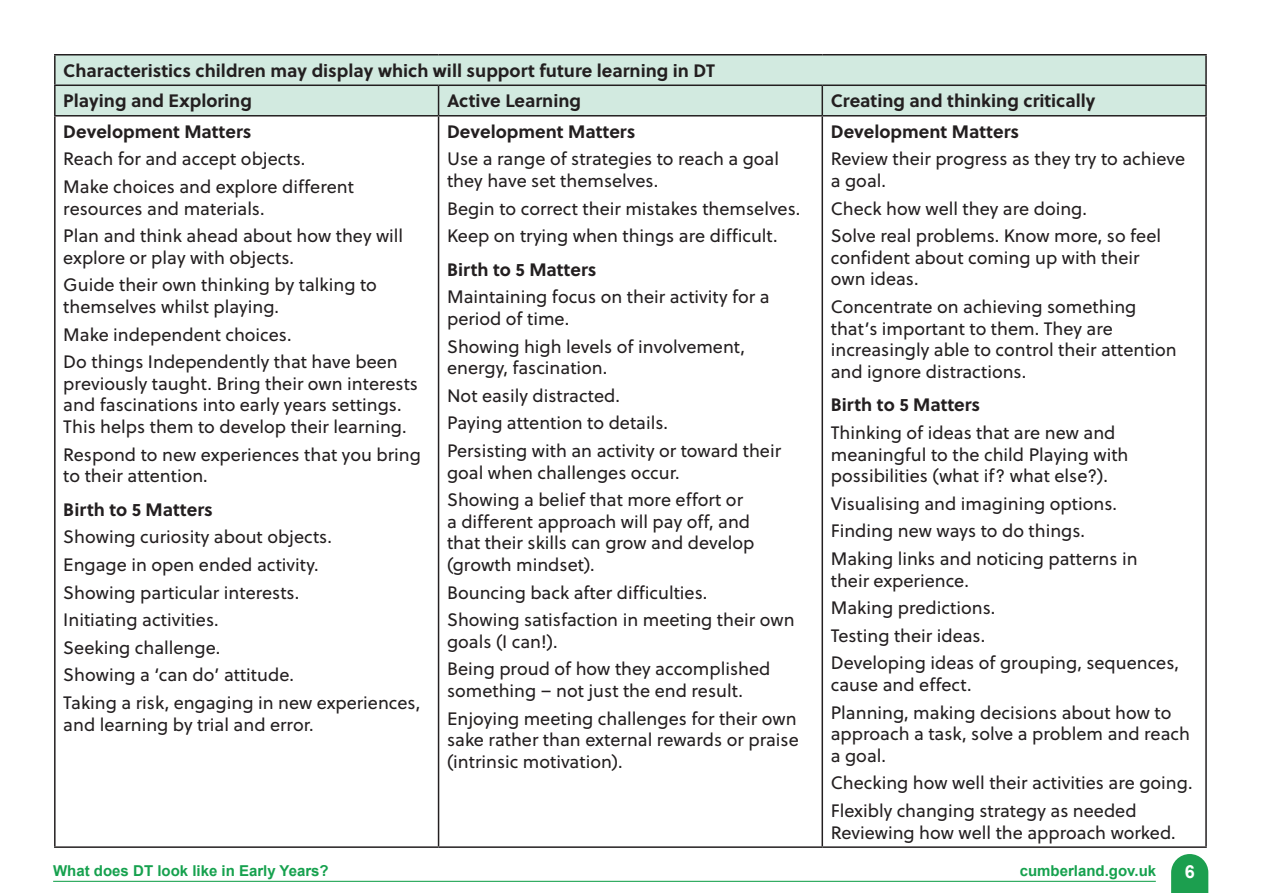
<style>
.page{position:relative;width:1263px;height:893px;background:#fff}
.page>*{position:absolute;margin:0;border:0;box-sizing:border-box;transform-origin:0 0}
.t1{font:18px/21.6px "Soleil";color:#231f20}
.t2{font:700 18px "Soleil";color:#231f20}
.t3{font:700 18px "Arial";color:#fff}
.t4{font:700 15px "Arial";color:#16a14e}
</style>
<div class="page">
<hr style="left:53px;top:881px;width:1103px;height:1px;background:#16a14e">
<svg style="left:1171px;top:854px;width:37px;height:39px"></svg>
<div style="left:56px;top:56px;width:1149px;height:59px;background:#d2eae0"></div>
<hr style="left:54px;top:54px;width:385px;height:2px;background:#231f20">
<hr style="left:54px;top:55px;width:2px;height:30px;background:#231f20">
<hr style="left:439px;top:54px;width:383px;height:2px;background:#231f20">
<hr style="left:822px;top:54px;width:385px;height:2px;background:#231f20">
<hr style="left:1205px;top:55px;width:2px;height:30px;background:#231f20">
<hr style="left:54px;top:85px;width:385px;height:1px;background:#231f20">
<hr style="left:54px;top:86px;width:2px;height:29px;background:#231f20">
<hr style="left:439px;top:85px;width:383px;height:1px;background:#231f20">
<svg style="left:438px;top:86px;width:1px;height:29px"></svg>
<hr style="left:822px;top:85px;width:385px;height:1px;background:#231f20">
<hr style="left:821px;top:86px;width:2px;height:29px;background:#231f20">
<hr style="left:1205px;top:86px;width:2px;height:29px;background:#231f20">
<hr style="left:54px;top:115px;width:385px;height:2px;background:#231f20">
<hr style="left:54px;top:117px;width:2px;height:729px;background:#231f20">
<hr style="left:439px;top:115px;width:383px;height:2px;background:#231f20">
<hr style="left:438px;top:117px;width:1px;height:729px;background:#231f20">
<hr style="left:822px;top:115px;width:385px;height:2px;background:#231f20">
<hr style="left:821px;top:117px;width:2px;height:729px;background:#231f20">
<hr style="left:1205px;top:117px;width:2px;height:729px;background:#231f20">
<hr style="left:54px;top:846px;width:385px;height:2px;background:#231f20">
<hr style="left:439px;top:846px;width:383px;height:2px;background:#231f20">
<hr style="left:822px;top:846px;width:385px;height:2px;background:#231f20">
<p class="t2" style="left:63px;top:56px;width:653px">Characteristics children may display which will support future learning in DT</p>
<p class="t2" style="left:63px;top:87px;width:190px">Playing and Exploring</p>
<p class="t2" style="left:447px;top:87px;width:136px">Active Learning</p>
<p class="t2" style="left:831px;top:87px;width:266px">Creating and thinking critically</p>
<p class="t2" style="left:63px;top:117px;width:190px">Development Matters</p>
<p class="t1" style="left:63px;top:148px;width:244px">Reach for and accept objects.</p>
<p class="t1" style="left:63px;top:175px;width:292px">Make choices and explore different resources and materials.</p>
<p class="t1" style="left:63px;top:225px;width:341px">Plan and think ahead about how they will explore or play with objects.</p>
<p class="t1" style="left:63px;top:274px;width:315px">Guide their own thinking by talking to themselves whilst playing.</p>
<p class="t1" style="left:63px;top:323px;width:230px">Make independent choices.</p>
<p class="t1" style="left:63px;top:351px;width:356px">Do things Independently that have been previously taught. Bring their own interests and fascinations into early years settings.<br>This helps them to develop their learning.</p>
<p class="t1" style="left:63px;top:443px;width:359px">Respond to new experiences that you bring to their attention.</p>
<p class="t2" style="left:63px;top:495px;width:151px">Birth to 5 Matters</p>
<p class="t1" style="left:63px;top:526px;width:270px">Showing curiosity about objects.</p>
<p class="t1" style="left:63px;top:553px;width:257px">Engage in open ended activity.</p>
<p class="t1" style="left:63px;top:581px;width:237px">Showing particular interests.</p>
<p class="t1" style="left:63px;top:609px;width:157px">Initiating activities.</p>
<p class="t1" style="left:63px;top:636px;width:158px">Seeking challenge.</p>
<p class="t1" style="left:63px;top:664px;width:232px">Showing a ‘can do’ attitude.</p>
<p class="t1" style="left:63px;top:691px;width:358px">Taking a risk, engaging in new experiences, and learning by trial and error.</p>
<p class="t2" style="left:447px;top:117px;width:190px">Development Matters</p>
<p class="t1" style="left:447px;top:148px;width:333px">Use a range of strategies to reach a goal they have set themselves.</p>
<p class="t1" style="left:447px;top:197px;width:355px">Begin to correct their mistakes themselves.</p>
<p class="t1" style="left:447px;top:225px;width:332px">Keep on trying when things are difficult.</p>
<p class="t2" style="left:447px;top:255px;width:151px">Birth to 5 Matters</p>
<p class="t1" style="left:447px;top:286px;width:324px">Maintaining focus on their activity for a period of time.</p>
<p class="t1" style="left:447px;top:335px;width:299px">Showing high levels of involvement, energy, fascination.</p>
<p class="t1" style="left:447px;top:384px;width:174px">Not easily distracted.</p>
<p class="t1" style="left:447px;top:412px;width:222px">Paying attention to details.</p>
<p class="t1" style="left:447px;top:439px;width:336px">Persisting with an activity or toward their goal when challenges occur.</p>
<p class="t1" style="left:447px;top:489px;width:309px">Showing a belief that more effort or a different approach will pay off, and that their skills can grow and develop (growth mindset).</p>
<p class="t1" style="left:447px;top:581px;width:262px">Bouncing back after difficulties.</p>
<p class="t1" style="left:447px;top:609px;width:349px">Showing satisfaction in meeting their own goals (I can!).</p>
<p class="t1" style="left:447px;top:658px;width:325px">Being proud of how they accomplished something – not just the end result.</p>
<p class="t1" style="left:447px;top:707px;width:353px;text-align:justify">Enjoying meeting challenges for their own sake rather than external rewards or praise (intrinsic motivation).</p>
<p class="t2" style="left:831px;top:117px;width:190px">Development Matters</p>
<p class="t1" style="left:831px;top:148px;width:356px">Review their progress as they try to achieve a goal.</p>
<p class="t1" style="left:831px;top:197px;width:258px">Check how well they are doing.</p>
<p class="t1" style="left:831px;top:225px;width:332px">Solve real problems. Know more, so feel confident about coming up with their own ideas.</p>
<p class="t1" style="left:831px;top:295px;width:348px">Concentrate on achieving something that’s important to them. They are increasingly able to control their attention and ignore distractions.</p>
<p class="t2" style="left:831px;top:391px;width:151px">Birth to 5 Matters</p>
<p class="t1" style="left:831px;top:421px;width:299px">Thinking of ideas that are new and meaningful to the child Playing with possibilities (what if? what else?).</p>
<p class="t1" style="left:831px;top:492px;width:288px">Visualising and imagining options.</p>
<p class="t1" style="left:831px;top:520px;width:256px">Finding new ways to do things.</p>
<p class="t1" style="left:831px;top:547px;width:308px">Making links and noticing patterns in their experience.</p>
<p class="t1" style="left:831px;top:597px;width:166px">Making predictions.</p>
<p class="t1" style="left:831px;top:624px;width:156px">Testing their ideas.</p>
<p class="t1" style="left:831px;top:652px;width:350px">Developing ideas of grouping, sequences, cause and effect.</p>
<p class="t1" style="left:831px;top:701px;width:361px">Planning, making decisions about how to approach a task, solve a problem and reach a goal.</p>
<p class="t1" style="left:831px;top:772px;width:363px">Checking how well their activities are going.</p>
<p class="t1" style="left:831px;top:799px;width:346px">Flexibly changing strategy as needed<br>Reviewing how well the approach worked.</p>
<p class="t4" style="left:53px;top:861px;width:277px">What does DT look like in Early Years?</p>
<p class="t4" style="left:1020px;top:861px;width:138px">cumberland.gov.uk</p>
<p class="t3" style="left:1185px;top:860px;width:12px">6</p>
</div>
